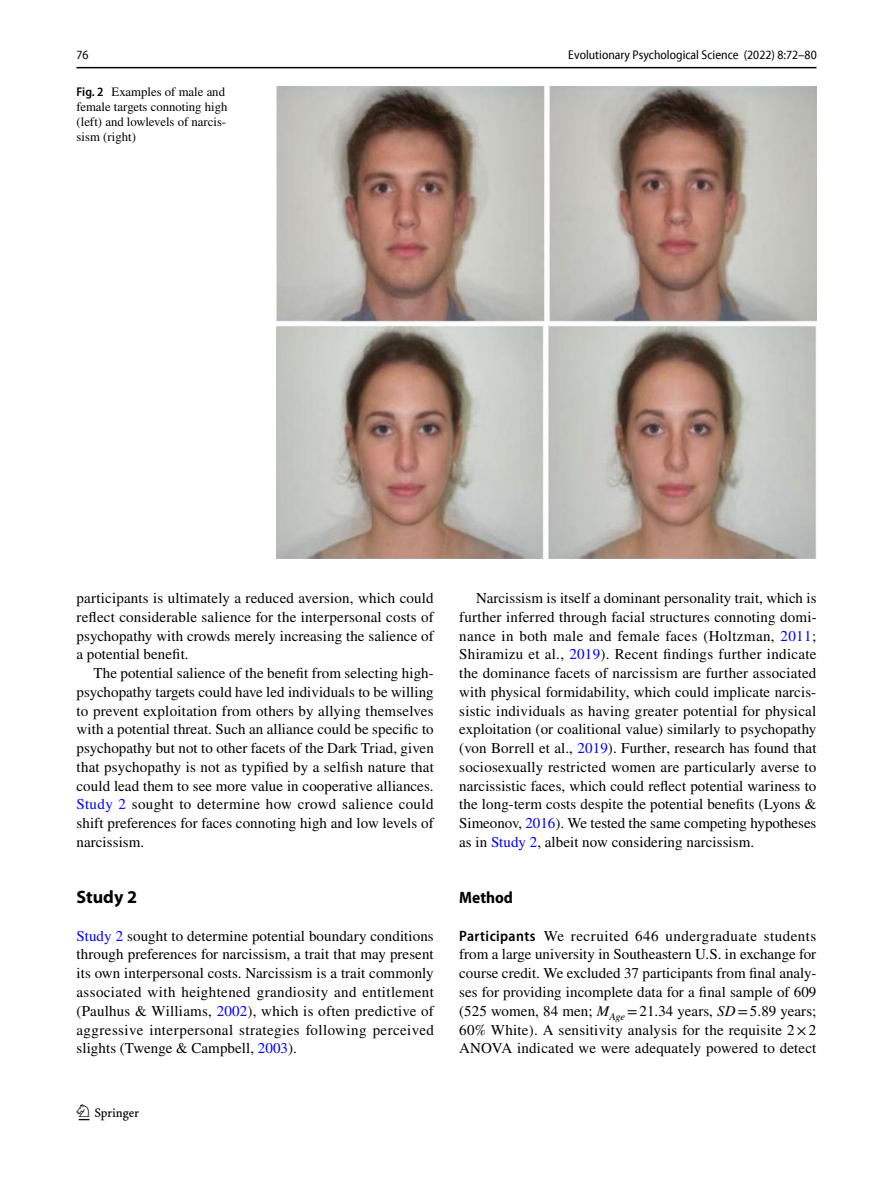
<style>
.page{position:relative;width:893px;height:1187px;background:#fff}
.page>*{position:absolute;margin:0;border:0;box-sizing:border-box;transform-origin:0 0}
.t1{font:22.5px "Springnew Regular 2";color:#000}
.t2{font:700 18px "Myriad Pro";color:#000}
.t3{font:700 semi-condensed 16.5px "Myriad Pro";color:#000}
.t4{font:15px/18.8px "STIX";letter-spacing:.005em;color:#000;text-align:justify}
.t5{font:12.75px/15px "STIX";color:#000}
.t6{font:semi-condensed 12.75px "Myriad Pro Unic";color:#000}
.s1{font-family:"Myriad Pro";font-weight:600;font-stretch:semi-condensed}
.s2{color:#00f}
.s3{font-style:italic}
</style>
<div class="page">
<hr style="left:77px;top:67px;width:739px;height:1px;background:#000">
<img style="left:276px;top:87px;width:540px;height:471px">
<p class="t6" style="left:76px;top:50px;width:14px">76</p>
<p class="t6" style="left:568px;top:50px;width:250px">Evolutionary Psychological Science (2022) 8:72–80</p>
<p class="t5" style="left:77px;top:85px;width:152px"><span class="s1">Fig. 2</span> Examples of male and female targets connoting high (left) and lowlevels of narcis&shy;sism (right)</p>
<p class="t4" style="left:77px;top:589px;width:359px">participants is ultimately a reduced aversion, which could reflect considerable salience for the interpersonal costs of psychopathy with crowds merely increasing the salience of a potential benefit.</p>
<p class="t4" style="left:77px;top:664px;width:359px;text-indent:17px">The potential salience of the benefit from selecting high&shy;psychopathy targets could have led individuals to be willing to prevent exploitation from others by allying themselves with a potential threat. Such an alliance could be specific to psychopathy but not to other facets of the Dark Triad, given that psychopathy is not as typified by a selfish nature that could lead them to see more value in cooperative alliances.<br><span class="s2">Study 2</span> sought to determine how crowd salience could shift preferences for faces connoting high and low levels of narcissism.</p>
<p class="t2" style="left:77px;top:885px;width:62px">Study 2</p>
<p class="t4" style="left:77px;top:927px;width:359px"><span class="s2">Study 2</span> sought to determine potential boundary conditions through preferences for narcissism, a trait that may present its own interpersonal costs. Narcissism is a trait commonly associated with heightened grandiosity and entitlement (Paulhus &amp; Williams, <span class="s2">2002</span>), which is often predictive of aggressive interpersonal strategies following perceived slights (Twenge &amp; Campbell, <span class="s2">2003</span>).</p>
<h1 class="t1" style="left:79px;top:1104px;width:62px">1 3</h1>
<p class="t4" style="left:459px;top:589px;width:359px;text-indent:17px">Narcissism is itself a dominant personality trait, which is further inferred through facial structures connoting domi&shy;nance in both male and female faces (Holtzman, <span class="s2">2011</span>; Shiramizu et al., <span class="s2">2019</span>). Recent findings further indicate the dominance facets of narcissism are further associated with physical formidability, which could implicate narcis&shy;sistic individuals as having greater potential for physical exploitation (or coalitional value) similarly to psychopathy (von Borrell et al., <span class="s2">2019</span>). Further, research has found that sociosexually restricted women are particularly averse to narcissistic faces, which could reflect potential wariness to the long-term costs despite the potential benefits (Lyons &amp; Simeonov, <span class="s2">2016</span>). We tested the same competing hypotheses as in <span class="s2">Study 2</span>, albeit now considering narcissism.</p>
<p class="t3" style="left:459px;top:888px;width:55px">Method</p>
<p class="t4" style="left:459px;top:927px;width:359px"><span class="s1">Participants</span> We recruited 646 undergraduate students from a large university in Southeastern U.S. in exchange for course credit. We excluded 37 participants from final analy&shy;ses for providing incomplete data for a final sample of 609 (525 women, 84 men; <span class="s3">M</span><sub>Age</sub> =21.34 years, <span class="s3">SD</span>=5.89 years; 60% White). A sensitivity analysis for the requisite 2×2<br>ANOVA indicated we were adequately powered to detect</p>
</div>
